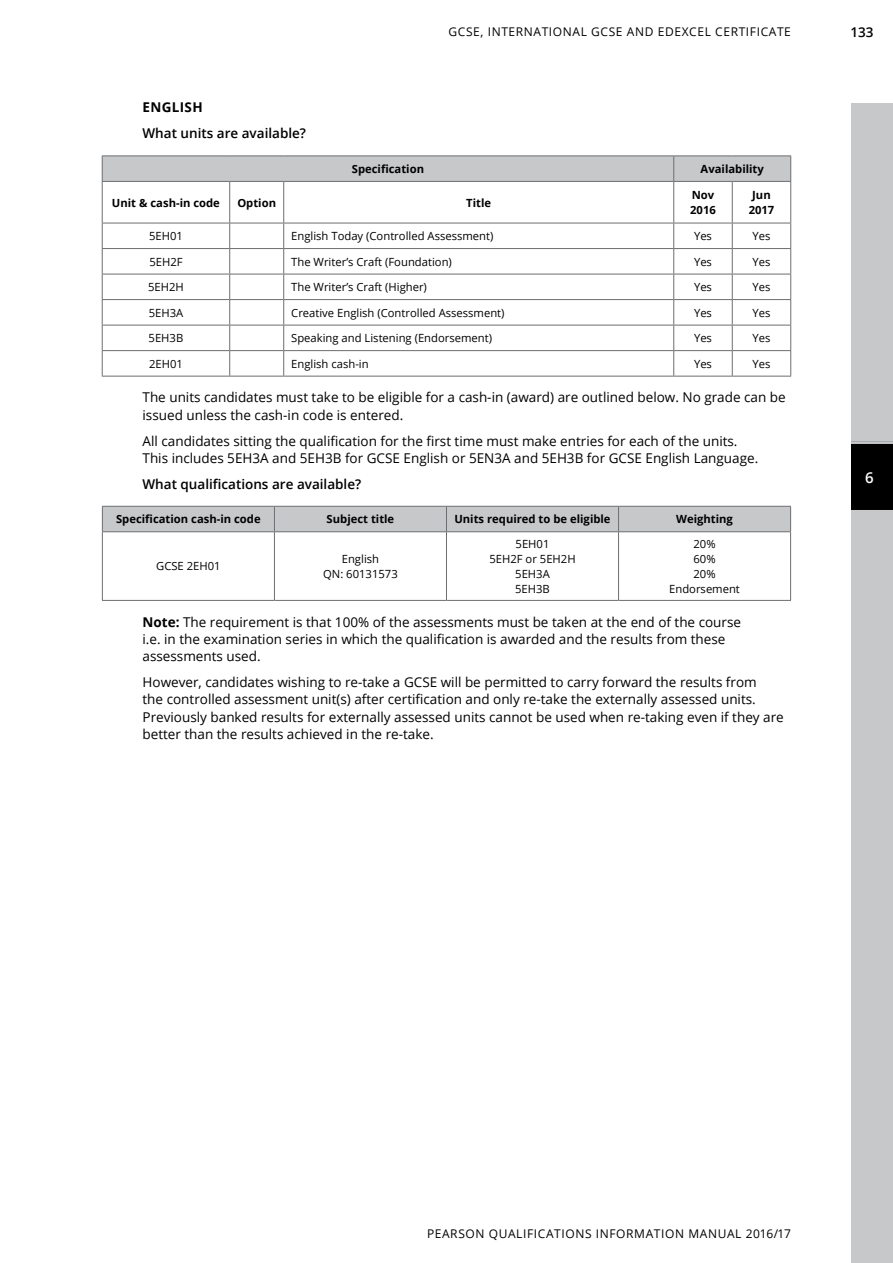
<style>
.page{position:relative;width:893px;height:1263px;background:#fff}
.page>*{position:absolute;margin:0;border:0;box-sizing:border-box;transform-origin:0 0}
.t1{font:600 15px "Open Sans";color:#fff}
.t2{font:13.5px/17.2px "Open Sans";color:#000}
.t3{font:600 13.5px "Open Sans";color:#000}
.t4{font:700 13.5px "Open Sans";letter-spacing:.025em;color:#000}
.t5{font:12px "Open Sans";letter-spacing:.05em;color:#000}
.t6{font:11.25px/15px "Open Sans";color:#000;text-align:center}
.t7{font:700 11.25px/15px "Open Sans";color:#000}
.s1{font-weight:700}
</style>
<div class="page">
<div style="left:850px;top:102px;width:43px;height:1161px;background:#c7c8ca"></div>
<div style="left:850px;top:444px;width:43px;height:66px;background:#000"></div>
<hr style="left:102px;top:181px;width:128px;height:1px;background:#6d6e71">
<hr style="left:102px;top:223px;width:128px;height:1px;background:#6d6e71">
<hr style="left:230px;top:223px;width:54px;height:1px;background:#6d6e71">
<hr style="left:284px;top:223px;width:390px;height:1px;background:#6d6e71">
<div style="left:102px;top:156px;width:689px;height:25px;background:#c7c8ca"></div>
<hr style="left:230px;top:156px;width:54px;height:1px;background:#6d6e71">
<hr style="left:284px;top:156px;width:390px;height:1px;background:#6d6e71">
<hr style="left:674px;top:156px;width:58px;height:1px;background:#6d6e71">
<hr style="left:732px;top:156px;width:59px;height:1px;background:#6d6e71">
<hr style="left:102px;top:182px;width:1px;height:41px;background:#6d6e71">
<hr style="left:230px;top:181px;width:54px;height:1px;background:#6d6e71">
<hr style="left:229px;top:182px;width:1px;height:41px;background:#6d6e71">
<hr style="left:790px;top:182px;width:1px;height:41px;background:#6d6e71">
<svg style="left:102px;top:223px;width:1px;height:153px"></svg>
<hr style="left:102px;top:376px;width:128px;height:1px;background:#6d6e71">
<hr style="left:230px;top:376px;width:54px;height:1px;background:#6d6e71">
<hr style="left:284px;top:376px;width:390px;height:1px;background:#6d6e71">
<hr style="left:284px;top:181px;width:390px;height:1px;background:#6d6e71">
<hr style="left:283px;top:182px;width:1px;height:41px;background:#6d6e71">
<hr style="left:674px;top:181px;width:58px;height:1px;background:#6d6e71">
<hr style="left:673px;top:182px;width:1px;height:41px;background:#6d6e71">
<hr style="left:732px;top:181px;width:59px;height:1px;background:#6d6e71">
<hr style="left:732px;top:182px;width:1px;height:41px;background:#6d6e71">
<hr style="left:674px;top:223px;width:58px;height:1px;background:#6d6e71">
<hr style="left:732px;top:223px;width:59px;height:1px;background:#6d6e71">
<hr style="left:102px;top:248px;width:128px;height:1px;background:#6d6e71">
<hr style="left:230px;top:248px;width:54px;height:1px;background:#6d6e71">
<hr style="left:284px;top:248px;width:390px;height:1px;background:#6d6e71">
<hr style="left:674px;top:248px;width:58px;height:1px;background:#6d6e71">
<hr style="left:732px;top:248px;width:59px;height:1px;background:#6d6e71">
<hr style="left:102px;top:274px;width:128px;height:1px;background:#6d6e71">
<hr style="left:230px;top:274px;width:54px;height:1px;background:#6d6e71">
<hr style="left:284px;top:274px;width:390px;height:1px;background:#6d6e71">
<hr style="left:674px;top:274px;width:58px;height:1px;background:#6d6e71">
<hr style="left:732px;top:274px;width:59px;height:1px;background:#6d6e71">
<hr style="left:102px;top:299px;width:128px;height:1px;background:#6d6e71">
<hr style="left:230px;top:299px;width:54px;height:1px;background:#6d6e71">
<hr style="left:284px;top:299px;width:390px;height:1px;background:#6d6e71">
<hr style="left:674px;top:299px;width:58px;height:1px;background:#6d6e71">
<hr style="left:732px;top:299px;width:59px;height:1px;background:#6d6e71">
<hr style="left:102px;top:325px;width:128px;height:1px;background:#6d6e71">
<hr style="left:230px;top:325px;width:54px;height:1px;background:#6d6e71">
<hr style="left:284px;top:325px;width:390px;height:1px;background:#6d6e71">
<hr style="left:674px;top:325px;width:58px;height:1px;background:#6d6e71">
<hr style="left:732px;top:325px;width:59px;height:1px;background:#6d6e71">
<hr style="left:102px;top:350px;width:128px;height:1px;background:#6d6e71">
<hr style="left:230px;top:350px;width:54px;height:1px;background:#6d6e71">
<svg style="left:229px;top:223px;width:1px;height:153px"></svg>
<hr style="left:284px;top:350px;width:390px;height:1px;background:#6d6e71">
<svg style="left:283px;top:223px;width:1px;height:153px"></svg>
<hr style="left:674px;top:350px;width:58px;height:1px;background:#6d6e71">
<svg style="left:673px;top:223px;width:1px;height:153px"></svg>
<hr style="left:674px;top:376px;width:58px;height:1px;background:#6d6e71">
<hr style="left:732px;top:350px;width:59px;height:1px;background:#6d6e71">
<svg style="left:732px;top:223px;width:1px;height:153px"></svg>
<svg style="left:790px;top:223px;width:1px;height:153px"></svg>
<hr style="left:732px;top:376px;width:59px;height:1px;background:#6d6e71">
<hr style="left:618px;top:532px;width:1px;height:68px;background:#6d6e71">
<svg style="left:102px;top:506px;width:689px;height:26px;background:#c1c2c4"></svg>
<hr style="left:102px;top:532px;width:1px;height:68px;background:#6d6e71">
<hr style="left:274px;top:532px;width:1px;height:68px;background:#6d6e71">
<hr style="left:790px;top:532px;width:1px;height:68px;background:#6d6e71">
<hr style="left:102px;top:600px;width:172px;height:1px;background:#6d6e71">
<hr style="left:274px;top:600px;width:172px;height:1px;background:#6d6e71">
<hr style="left:446px;top:600px;width:172px;height:1px;background:#6d6e71">
<hr style="left:618px;top:600px;width:173px;height:1px;background:#6d6e71">
<hr style="left:446px;top:532px;width:1px;height:68px;background:#6d6e71">
<p class="t4" style="left:143px;top:98px;width:62px">ENGLISH</p>
<p class="t3" style="left:143px;top:124px;width:165px">What units are available?</p>
<p class="t5" style="left:448px;top:24px;width:344px">GCSE, INTERNATIONAL GCSE AND EDEXCEL CERTIFICATE</p>
<p class="t3" style="left:850px;top:23px;width:25px">133</p>
<p class="t7" style="left:352px;top:161px;width:74px">Specification</p>
<p class="t7" style="left:701px;top:161px;width:65px">Availability</p>
<p class="t7" style="left:112px;top:195px;width:109px">Unit &amp; cash-in code</p>
<p class="t7" style="left:237px;top:195px;width:40px">Option</p>
<p class="t7" style="left:466px;top:195px;width:26px">Title</p>
<p class="t7" style="left:690px;top:187px;width:27px">Nov<br>2016</p>
<p class="t7" style="left:749px;top:187px;width:27px;text-align:center">Jun<br>2017</p>
<p class="t6" style="left:149px;top:228px;width:35px">5EH01</p>
<p class="t6" style="left:291px;top:228px;width:204px">English Today (Controlled Assessment)</p>
<p class="t6" style="left:694px;top:228px;width:19px">Yes</p>
<p class="t6" style="left:752px;top:228px;width:19px">Yes</p>
<p class="t6" style="left:149px;top:254px;width:35px">5EH2F</p>
<p class="t6" style="left:291px;top:254px;width:162px">The Writer’s Craft (Foundation)</p>
<p class="t6" style="left:694px;top:254px;width:19px">Yes</p>
<p class="t6" style="left:752px;top:254px;width:19px">Yes</p>
<p class="t6" style="left:148px;top:279px;width:37px">5EH2H</p>
<p class="t6" style="left:291px;top:279px;width:137px">The Writer’s Craft (Higher)</p>
<p class="t6" style="left:694px;top:279px;width:19px">Yes</p>
<p class="t6" style="left:752px;top:279px;width:19px">Yes</p>
<p class="t6" style="left:149px;top:305px;width:36px">5EH3A</p>
<p class="t6" style="left:291px;top:305px;width:215px">Creative English (Controlled Assessment)</p>
<p class="t6" style="left:694px;top:305px;width:19px">Yes</p>
<p class="t6" style="left:752px;top:305px;width:19px">Yes</p>
<p class="t6" style="left:149px;top:330px;width:36px">5EH3B</p>
<p class="t6" style="left:291px;top:330px;width:202px">Speaking and Listening (Endorsement)</p>
<p class="t6" style="left:694px;top:330px;width:19px">Yes</p>
<p class="t6" style="left:752px;top:330px;width:19px">Yes</p>
<p class="t6" style="left:149px;top:356px;width:35px">2EH01</p>
<p class="t6" style="left:291px;top:356px;width:79px">English cash-in</p>
<p class="t6" style="left:694px;top:356px;width:19px">Yes</p>
<p class="t6" style="left:752px;top:356px;width:19px">Yes</p>
<p class="t2" style="left:143px;top:388px;width:645px">The units candidates must take to be eligible for a cash-in (award) are outlined below. No grade can be issued unless the cash-in code is entered.</p>
<p class="t2" style="left:143px;top:432px;width:617px">All candidates sitting the qualification for the first time must make entries for each of the units.<br>This includes 5EH3A and 5EH3B for GCSE English or 5EN3A and 5EH3B for GCSE English Language.</p>
<p class="t3" style="left:143px;top:474px;width:220px">What qualifications are available?</p>
<p class="t7" style="left:116px;top:511px;width:146px">Specification cash-in code</p>
<p class="t7" style="left:327px;top:511px;width:69px">Subject title</p>
<p class="t7" style="left:454px;top:511px;width:158px">Units required to be eligible</p>
<p class="t7" style="left:676px;top:511px;width:58px">Weighting</p>
<p class="t6" style="left:156px;top:558px;width:66px">GCSE 2EH01</p>
<p class="t6" style="left:323px;top:551px;width:76px">English<br>QN: 60131573</p>
<p class="t6" style="left:489px;top:536px;width:88px">5EH01<br>5EH2F or 5EH2H<br>5EH3A<br>5EH3B</p>
<p class="t6" style="left:669px;top:536px;width:72px">20%<br>60%<br>20%<br>Endorsement</p>
<p class="t2" style="left:143px;top:613px;width:600px"><span class="s1">Note:</span> The requirement is that 100% of the assessments must be taken at the end of the course i.e. in the examination series in which the qualification is awarded and the results from these assessments used.</p>
<p class="t2" style="left:143px;top:673px;width:643px">However, candidates wishing to re-take a GCSE will be permitted to carry forward the results from<br>the controlled assessment unit(s) after certification and only re-take the externally assessed units.<br>Previously banked results for externally assessed units cannot be used when re-taking even if they are better than the results achieved in the re-take.</p>
<p class="t1" style="left:865px;top:467px;width:10px">6</p>
<p class="t5" style="left:427px;top:1225px;width:365px">PEARSON QUALIFICATIONS INFORMATION MANUAL 2016/17</p>
</div>
